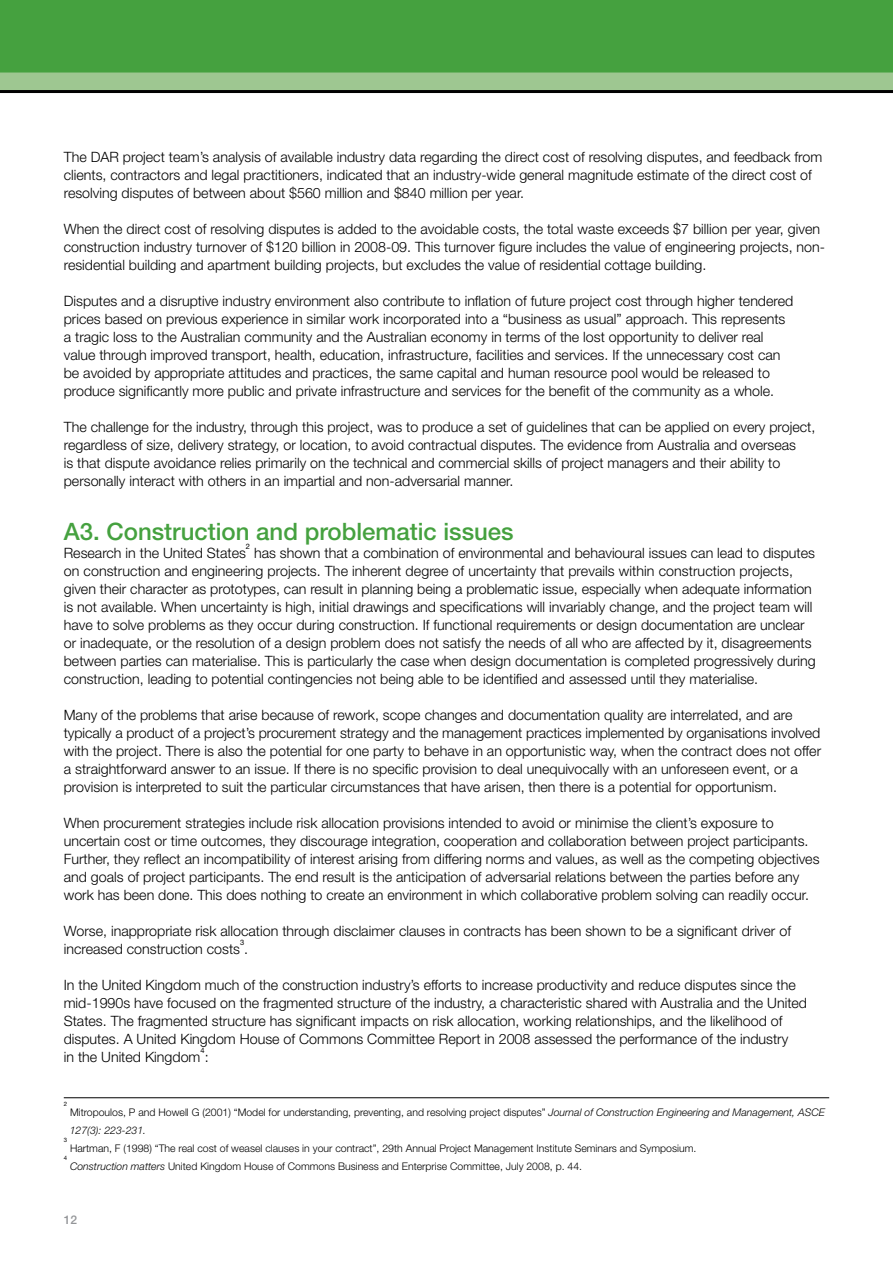
<style>
.page{position:relative;width:893px;height:1263px;background:#fff}
.page>*{position:absolute;margin:0;border:0;box-sizing:border-box;transform-origin:0 0}
.t1{font:500 24px "Helvetica Neue LT Std";color:#45a13f}
.t2{font:300 14.25px/18px "Helvetica Neue LT Std";color:#000}
.t3{font:500 12px "Helvetica Neue LT Std";color:#939598}
.t4{font:300 10.5px/18px "Helvetica Neue LT Std";color:#000}
.t5{font:7.5px "Helvetica Neue LT Std";color:#000}
.t6{font:6px "Helvetica Neue LT Std";color:#000}
.s1{font-style:italic}
</style>
<div class="page">
<div style="left:0;top:0;width:893px;height:73px;background:#45a13f"></div>
<div style="left:0;top:73px;width:893px;height:18px;background:#9ec791"></div>
<hr style="left:0;top:90px;width:893px;height:3px;background:#000">
<hr style="left:64px;top:1097px;width:765px;height:1px;background:#000">
<p class="t2" style="left:64px;top:148px;width:760px">The DAR project team’s analysis of available industry data regarding the direct cost of resolving disputes, and feedback from clients, contractors and legal practitioners, indicated that an industry-wide general magnitude estimate of the direct cost of resolving disputes of between about $560 million and $840 million per year.</p>
<p class="t2" style="left:64px;top:220px;width:763px">When the direct cost of resolving disputes is added to the avoidable costs, the total waste exceeds $7 billion per year, given construction industry turnover of $120 billion in 2008-09. This turnover figure includes the value of engineering projects, non&shy;residential building and apartment building projects, but excludes the value of residential cottage building.</p>
<p class="t2" style="left:64px;top:292px;width:731px">Disputes and a disruptive industry environment also contribute to inflation of future project cost through higher tendered prices based on previous experience in similar work incorporated into a “business as usual” approach. This represents a tragic loss to the Australian community and the Australian economy in terms of the lost opportunity to deliver real value through improved transport, health, education, infrastructure, facilities and services. If the unnecessary cost can be avoided by appropriate attitudes and practices, the same capital and human resource pool would be released to produce significantly more public and private infrastructure and services for the benefit of the community as a whole.</p>
<p class="t2" style="left:64px;top:418px;width:753px">The challenge for the industry, through this project, was to produce a set of guidelines that can be applied on every project, regardless of size, delivery strategy, or location, to avoid contractual disputes. The evidence from Australia and overseas<br>is that dispute avoidance relies primarily on the technical and commercial skills of project managers and their ability to personally interact with others in an impartial and non-adversarial manner.</p>
<h1 class="t1" style="left:64px;top:517px;width:451px">A3. Construction and problematic issues</h1>
<p class="t2" style="left:64px;top:544px;width:184px">Research in the United States</p>
<p class="t5" style="left:246px;top:542px;width:6px">2</p>
<p class="t2" style="left:64px;top:544px;width:753px;text-indent:190px">has shown that a combination of environmental and behavioural issues can lead to disputes on construction and engineering projects. The inherent degree of uncertainty that prevails within construction projects, given their character as prototypes, can result in planning being a problematic issue, especially when adequate information is not available. When uncertainty is high, initial drawings and specifications will invariably change, and the project team will have to solve problems as they occur during construction. If functional requirements or design documentation are unclear or inadequate, or the resolution of a design problem does not satisfy the needs of all who are affected by it, disagreements between parties can materialise. This is particularly the case when design documentation is completed progressively during construction, leading to potential contingencies not being able to be identified and assessed until they materialise.</p>
<p class="t2" style="left:64px;top:706px;width:759px">Many of the problems that arise because of rework, scope changes and documentation quality are interrelated, and are typically a product of a project’s procurement strategy and the management practices implemented by organisations involved with the project. There is also the potential for one party to behave in an opportunistic way, when the contract does not offer a straightforward answer to an issue. If there is no specific provision to deal unequivocally with an unforeseen event, or a provision is interpreted to suit the particular circumstances that have arisen, then there is a potential for opportunism.</p>
<p class="t2" style="left:64px;top:814px;width:757px">When procurement strategies include risk allocation provisions intended to avoid or minimise the client’s exposure to uncertain cost or time outcomes, they discourage integration, cooperation and collaboration between project participants.<br>Further, they reflect an incompatibility of interest arising from differing norms and values, as well as the competing objectives and goals of project participants. The end result is the anticipation of adversarial relations between the parties before any work has been done. This does nothing to create an environment in which collaborative problem solving can readily occur.</p>
<p class="t2" style="left:64px;top:922px;width:729px">Worse, inappropriate risk allocation through disclaimer clauses in contracts has been shown to be a significant driver of increased construction costs .</p>
<p class="t5" style="left:240px;top:938px;width:6px">3</p>
<p class="t2" style="left:64px;top:976px;width:745px">In the United Kingdom much of the construction industry’s efforts to increase productivity and reduce disputes since the mid-1990s have focused on the fragmented structure of the industry, a characteristic shared with Australia and the United States. The fragmented structure has significant impacts on risk allocation, working relationships, and the likelihood of disputes. A United Kingdom House of Commons Committee Report in 2008 assessed the performance of the industry<br>in the United Kingdom :</p>
<p class="t5" style="left:200px;top:1046px;width:6px">4</p>
<p class="t6" style="left:64px;top:1100px;width:5px">2</p>
<p class="t4" style="left:70px;top:1103px;width:756px">Mitropoulos, P and Howell G (2001) “Model for understanding, preventing, and resolving project disputes” <span class="s1">Journal of Construction Engineering and Management, ASCE<br>127(3): 223-231.</span></p>
<p class="t6" style="left:64px;top:1136px;width:5px">3</p>
<p class="t4" style="left:70px;top:1139px;width:628px">Hartman, F (1998) “The real cost of weasel clauses in your contract”, 29th Annual Project Management Institute Seminars and Symposium.</p>
<p class="t6" style="left:64px;top:1154px;width:5px">4</p>
<p class="t4" style="left:70px;top:1157px;width:514px"><span class="s1">Construction matters</span> United Kingdom House of Commons Business and Enterprise Committee, July 2008, p. 44.</p>
<p class="t3" style="left:64px;top:1213px;width:15px">12</p>
</div>
